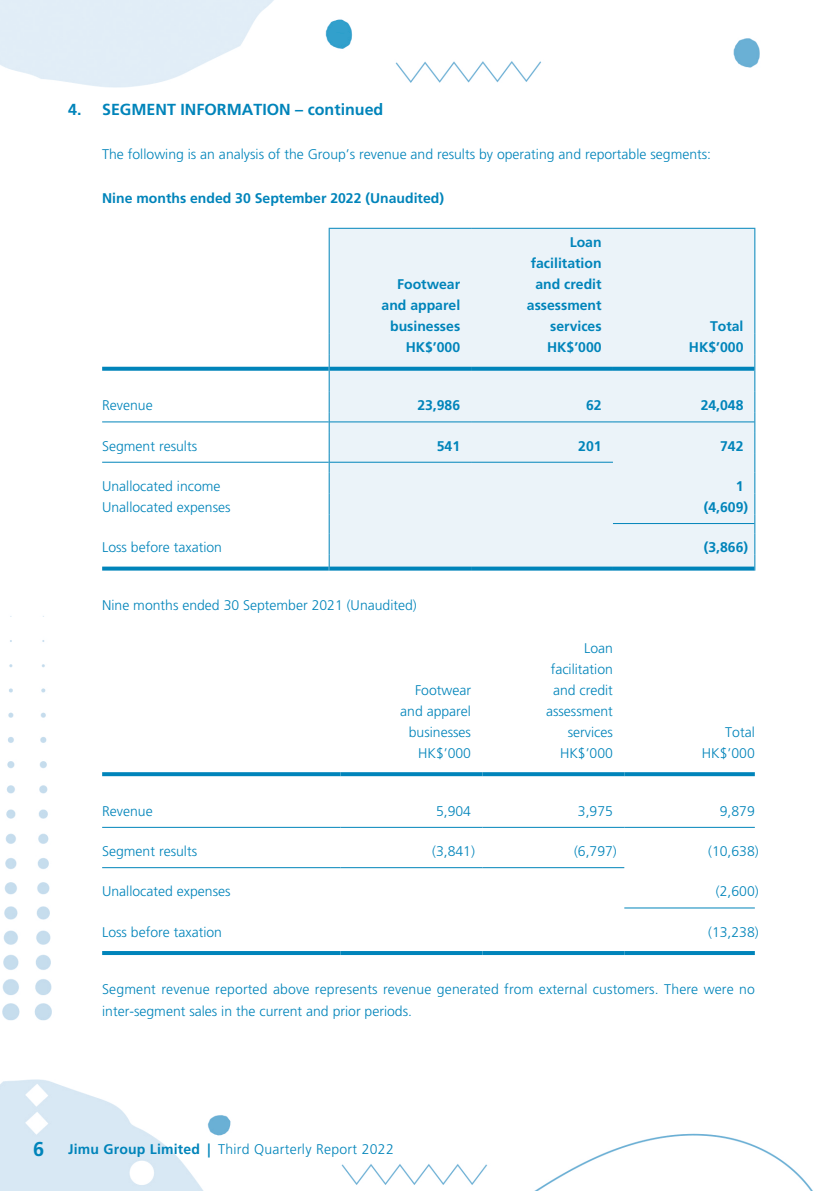
<style>
.page{position:relative;width:840px;height:1191px;background:#fff}
.page>*{position:absolute;margin:0;border:0;box-sizing:border-box;transform-origin:0 0}
.t1{font:700 16px "Frutiger LT Std";color:#0084ba}
.t2{font:300 14px/21px "Frutiger LT Std";color:#0084ba;text-align:right}
.t3{font:700 14px/21px "Frutiger LT Std";color:#0084ba;text-align:right}
.t4{font:300 14px "Frutiger LT Std";letter-spacing:.02em;color:#0084ba}
.s1{font-weight:700;font-size:20px}
.s2{font-weight:700}
</style>
<div class="page">
<img style="left:0;top:0;width:813px;height:1191px">
<div style="left:329px;top:229px;width:425px;height:337px;background:#ebf3f9"></div>
<hr style="left:328px;top:228px;width:143px;height:1px;background:#0084ba">
<hr style="left:328px;top:229px;width:1px;height:105px;background:#0084ba">
<hr style="left:471px;top:228px;width:141px;height:1px;background:#0084ba">
<hr style="left:612px;top:228px;width:143px;height:1px;background:#0084ba">
<hr style="left:754px;top:229px;width:1px;height:105px;background:#0084ba">
<svg style="left:328px;top:334px;width:1px;height:236px"></svg>
<svg style="left:754px;top:334px;width:1px;height:236px"></svg>
<svg style="left:102px;top:367px;width:226px;height:4px"></svg>
<svg style="left:329px;top:367px;width:142px;height:4px"></svg>
<svg style="left:471px;top:367px;width:141px;height:4px"></svg>
<svg style="left:612px;top:367px;width:142px;height:4px"></svg>
<hr style="left:102px;top:421px;width:226px;height:1px;background:#0084ba">
<hr style="left:329px;top:421px;width:142px;height:1px;background:#0084ba">
<hr style="left:471px;top:421px;width:141px;height:1px;background:#0084ba">
<hr style="left:612px;top:421px;width:142px;height:1px;background:#0084ba">
<hr style="left:102px;top:462px;width:226px;height:1px;background:#0084ba">
<hr style="left:329px;top:462px;width:142px;height:1px;background:#0084ba">
<hr style="left:471px;top:462px;width:141px;height:1px;background:#0084ba">
<hr style="left:612px;top:523px;width:142px;height:1px;background:#0084ba">
<svg style="left:102px;top:566px;width:226px;height:4px"></svg>
<svg style="left:329px;top:566px;width:142px;height:4px"></svg>
<svg style="left:471px;top:566px;width:141px;height:4px"></svg>
<svg style="left:612px;top:566px;width:142px;height:4px"></svg>
<svg style="left:102px;top:772px;width:238px;height:4px"></svg>
<svg style="left:340px;top:772px;width:142px;height:4px"></svg>
<svg style="left:482px;top:772px;width:142px;height:4px"></svg>
<svg style="left:624px;top:772px;width:130px;height:4px"></svg>
<hr style="left:102px;top:827px;width:238px;height:1px;background:#0084ba">
<hr style="left:340px;top:827px;width:142px;height:1px;background:#0084ba">
<hr style="left:482px;top:827px;width:142px;height:1px;background:#0084ba">
<hr style="left:624px;top:827px;width:130px;height:1px;background:#0084ba">
<hr style="left:102px;top:867px;width:238px;height:1px;background:#0084ba">
<hr style="left:340px;top:867px;width:142px;height:1px;background:#0084ba">
<hr style="left:482px;top:867px;width:142px;height:1px;background:#0084ba">
<hr style="left:624px;top:907px;width:130px;height:1px;background:#0084ba">
<hr style="left:102px;top:951px;width:238px;height:4px;background:#0084ba">
<hr style="left:340px;top:951px;width:142px;height:4px;background:#0084ba">
<hr style="left:482px;top:951px;width:142px;height:4px;background:#0084ba">
<hr style="left:624px;top:951px;width:130px;height:4px;background:#0084ba">
<p class="t1" style="left:68px;top:100px;width:316px">4. SEGMENT INFORMATION – continued</p>
<p class="t2" style="left:102px;top:144px;width:610px">The following is an analysis of the Group’s revenue and results by operating and reportable segments:</p>
<p class="t3" style="left:102px;top:188px;width:343px">Nine months ended 30 September 2022 (Unaudited)</p>
<p class="t3" style="left:381px;top:274px;width:80px">Footwear and apparel businesses</p>
<p class="t3" style="left:526px;top:232px;width:76px">Loan facilitation and credit assessment services</p>
<p class="t3" style="left:709px;top:316px;width:35px">Total</p>
<p class="t3" style="left:405px;top:337px;width:56px">HK$’000</p>
<p class="t3" style="left:546px;top:337px;width:56px">HK$’000</p>
<p class="t3" style="left:688px;top:337px;width:56px">HK$’000</p>
<p class="t2" style="left:102px;top:395px;width:52px">Revenue</p>
<p class="t3" style="left:417px;top:395px;width:44px">23,986</p>
<p class="t3" style="left:585px;top:395px;width:17px">62</p>
<p class="t3" style="left:700px;top:395px;width:44px">24,048</p>
<p class="t2" style="left:102px;top:435px;width:96px">Segment results</p>
<p class="t3" style="left:436px;top:435px;width:25px">541</p>
<p class="t3" style="left:578px;top:435px;width:25px">201</p>
<p class="t3" style="left:719px;top:435px;width:25px">742</p>
<p class="t2" style="left:102px;top:476px;width:120px">Unallocated income</p>
<p class="t3" style="left:735px;top:476px;width:9px">1</p>
<p class="t2" style="left:102px;top:497px;width:130px">Unallocated expenses</p>
<p class="t3" style="left:703px;top:497px;width:46px">(4,609)</p>
<p class="t2" style="left:102px;top:537px;width:121px">Loss before taxation</p>
<p class="t3" style="left:703px;top:537px;width:46px">(3,866)</p>
<p class="t2" style="left:102px;top:594px;width:316px">Nine months ended 30 September 2021 (Unaudited)</p>
<p class="t2" style="left:400px;top:679px;width:72px">Footwear and apparel businesses</p>
<p class="t2" style="left:545px;top:637px;width:68px">Loan facilitation and credit assessment services</p>
<p class="t2" style="left:724px;top:721px;width:31px">Total</p>
<p class="t2" style="left:418px;top:742px;width:54px">HK$’000</p>
<p class="t2" style="left:559px;top:742px;width:54px">HK$’000</p>
<p class="t2" style="left:701px;top:742px;width:54px">HK$’000</p>
<p class="t2" style="left:102px;top:800px;width:52px">Revenue</p>
<p class="t2" style="left:436px;top:800px;width:37px">5,904</p>
<p class="t2" style="left:577px;top:800px;width:37px">3,975</p>
<p class="t2" style="left:719px;top:800px;width:37px">9,879</p>
<p class="t2" style="left:102px;top:841px;width:96px">Segment results</p>
<p class="t2" style="left:432px;top:841px;width:44px">(3,841)</p>
<p class="t2" style="left:573px;top:841px;width:44px">(6,797)</p>
<p class="t2" style="left:707px;top:841px;width:52px">(10,638)</p>
<p class="t2" style="left:102px;top:881px;width:130px">Unallocated expenses</p>
<p class="t2" style="left:715px;top:881px;width:44px">(2,600)</p>
<p class="t2" style="left:102px;top:921px;width:121px">Loss before taxation</p>
<p class="t2" style="left:707px;top:921px;width:52px">(13,238)</p>
<p class="t2" style="left:102px;top:978px;width:654px;line-height:22px;text-align:left">Segment revenue reported above represents revenue generated from external customers. There were no inter-segment sales in the current and prior periods.</p>
<p class="t4" style="left:33px;top:1141px;width:362px"><span class="s1">6</span> <span class="s2">Jimu Group Limited |</span> Third Quarterly Report 2022</p>
</div>
